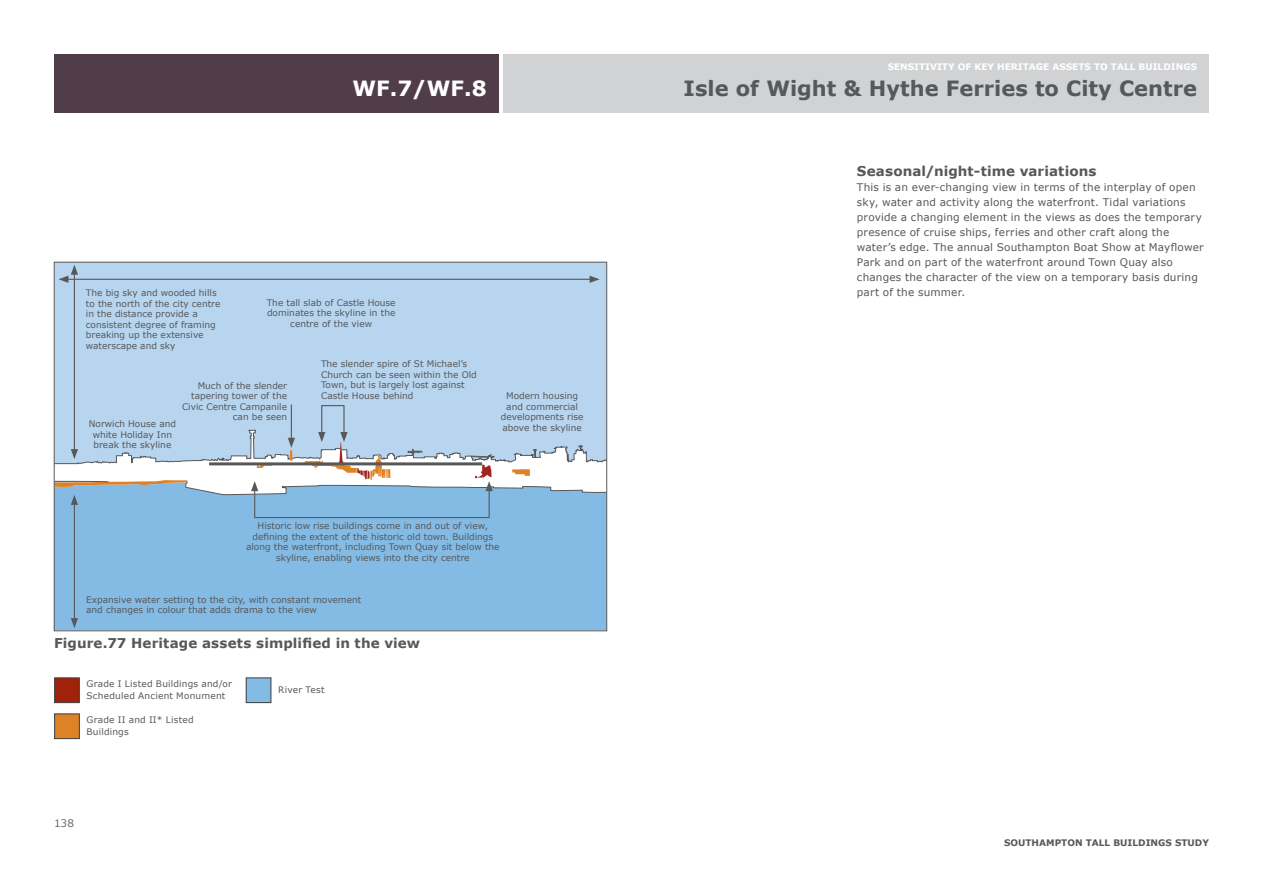
<style>
.page{position:relative;width:1263px;height:893px;background:#fff}
.page>*{position:absolute;margin:0;border:0;box-sizing:border-box;transform-origin:0 0}
.t1{font:700 21px "Verdana";color:#57585a}
.t2{font:700 21px "Verdana";color:#fff}
.t3{font:700 13.5px "Verdana";letter-spacing:.01em;color:#57585a}
.t4{font:10.5px/15px "Verdana";letter-spacing:.015em;color:#57585a}
.t5{font:10.5px "Verdana";color:#6c6d70}
.t6{font:9px/10.5px "Verdana";color:#57585a;text-align:center}
.t7{font:9px/12px "Verdana";letter-spacing:.025em;color:#57585a}
.t8{font:700 9px "Verdana";color:#fff}
.t9{font:700 9px "Verdana";color:#57585a}
</style>
<div class="page">
<div style="left:246px;top:678px;width:25px;height:24px;background:#84bbe5"></div>
<div style="left:246px;top:678px;width:25px;height:25px;border:1px solid #3e3e3f"></div>
<div style="left:56px;top:264px;width:549px;height:166px;background:#b7d5ef"></div>
<div style="left:56px;top:505px;width:549px;height:124px;background:#84bbe5"></div>
<div style="left:504px;top:54px;width:705px;height:59px;background:#d1d2d4"></div>
<div style="left:54px;top:54px;width:445px;height:59px;background:#503d49"></div>
<div style="left:54px;top:678px;width:26px;height:25px;background:#a1210a;border:1px solid #3e3e3f"></div>
<div style="left:54px;top:714px;width:26px;height:25px;background:#de8226;border:1px solid #3e3e3f"></div>
<hr style="left:66px;top:279px;width:526px;height:1px;background:#57585a">
<svg style="left:590px;top:276px;width:10px;height:7px"></svg>
<hr style="left:74px;top:272px;width:1px;height:179px;background:#57585a">
<svg style="left:58px;top:265px;width:20px;height:18px"></svg>
<hr style="left:74px;top:502px;width:1px;height:118px;background:#57585a">
<svg style="left:71px;top:618px;width:7px;height:10px"></svg>
<div style="left:321px;top:405px;width:24px;height:30px;border:1px solid #57585a"></div>
<hr style="left:291px;top:404px;width:1px;height:36px;background:#57585a">
<div style="left:254px;top:488px;width:236px;height:30px;border:1px solid #57585a"></div>
<svg style="left:54px;top:430px;width:553px;height:75px"></svg>
<hr style="left:209px;top:462px;width:273px;height:3px;background:#57585a">
<p class="t8" style="left:888px;top:61px;width:311px">SENSITIVITY OF KEY HERITAGE ASSETS TO TALL BUILDINGS</p>
<p class="t6" style="left:86px;top:288px;width:136px;text-align:left">The big sky and wooded hills to the north of the city centre in the distance provide a consistent degree of framing breaking up the extensive waterscape and sky</p>
<p class="t2" style="left:352px;top:73px;width:136px">WF.7/WF.8</p>
<p class="t1" style="left:684px;top:73px;width:515px">Isle of Wight &amp; Hythe Ferries to City Centre</p>
<p class="t6" style="left:267px;top:297px;width:130px">The tall slab of Castle House dominates the skyline in the centre of the view</p>
<p class="t3" style="left:857px;top:162px;width:241px">Seasonal/night-time variations</p>
<p class="t4" style="left:857px;top:180px;width:348px">This is an ever-changing view in terms of the interplay of open sky, water and activity along the waterfront. Tidal variations provide a changing element in the views as does the temporary presence of cruise ships, ferries and other craft along the water’s edge. The annual Southampton Boat Show at Mayflower Park and on part of the waterfront around Town Quay also changes the character of the view on a temporary basis during part of the summer.</p>
<p class="t6" style="left:182px;top:380px;width:107px;text-align:right">Much of the slender tapering tower of the<br>Civic Centre Campanile can be seen</p>
<p class="t6" style="left:89px;top:418px;width:89px">Norwich House and white Holiday Inn break the skyline</p>
<p class="t6" style="left:321px;top:359px;width:157px;text-align:left">The slender spire of St Michael’s<br>Church can be seen within the Old<br>Town, but is largely lost against<br>Castle House behind</p>
<p class="t6" style="left:501px;top:391px;width:84px">Modern housing and commercial developments rise above the skyline</p>
<p class="t6" style="left:246px;top:521px;width:255px">Historic low rise buildings come in and out of view, defining the extent of the historic old town. Buildings along the waterfront, including Town Quay sit below the skyline, enabling views into the city centre</p>
<p class="t6" style="left:86px;top:594px;width:277px;text-align:left">Expansive water setting to the city, with constant movement and changes in colour that adds drama to the view</p>
<p class="t3" style="left:54px;top:634px;width:368px">Figure.77 Heritage assets simplified in the view</p>
<p class="t7" style="left:87px;top:677px;width:147px">Grade I Listed Buildings and/or<br>Scheduled Ancient Monument</p>
<p class="t7" style="left:87px;top:713px;width:109px">Grade II and II* Listed<br>Buildings</p>
<p class="t7" style="left:278px;top:683px;width:48px">River Test</p>
<p class="t5" style="left:54px;top:816px;width:22px">138</p>
<p class="t9" style="left:1004px;top:836px;width:206px">SOUTHAMPTON TALL BUILDINGS STUDY</p>
</div>
